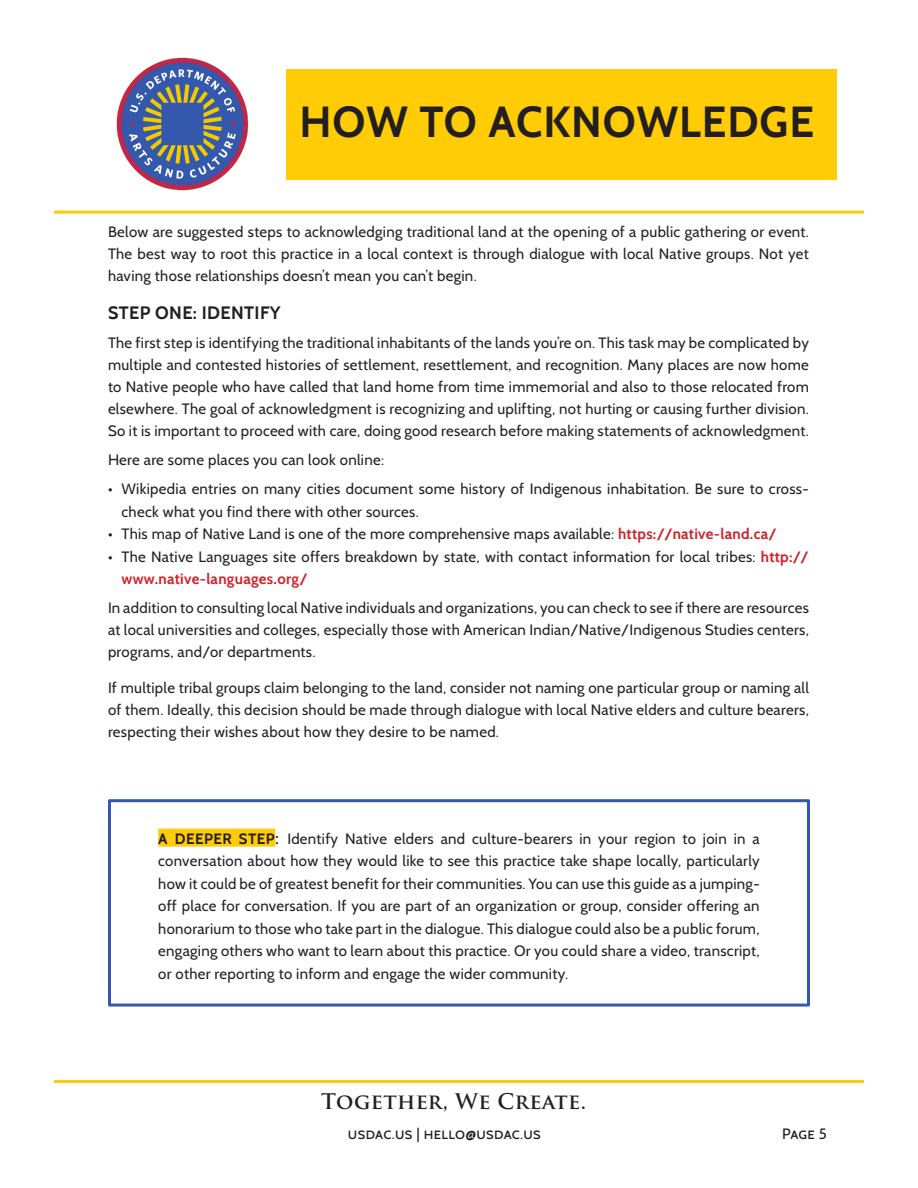
<style>
.page{position:relative;width:918px;height:1188px;background:#fff}
.page>*{position:absolute;margin:0;border:0;box-sizing:border-box;transform-origin:0 0}
.Subhead_1{font:700 43.5px "Cabin";letter-spacing:.02em;color:#231f20}
.t1{font:700 21px "Trajan Pro";letter-spacing:.02em;color:#231f20}
.Subhead_2{font:700 18px "Cabin";letter-spacing:.02em;color:#231f20}
.Quote_outdent{font:15px/22.2px "Cabin";letter-spacing:.02em;color:#231f20;text-align:justify}
.s1{font-weight:700;color:#d1232a}
.s2{font-weight:700}
.s3{font-weight:500;font-size:18px}
</style>
<div class="page">
<hr style="left:54px;top:1080px;width:810px;height:3px;background:#ffcc05">
<div style="left:286px;top:69px;width:551px;height:110px;background:#ffcc05"></div>
<hr style="left:54px;top:211px;width:810px;height:3px;background:#ffcc05">
<img style="left:116px;top:57px;width:133px;height:134px">
<div style="left:158px;top:829px;width:117px;height:18px;background:#ffcc05"></div>
<div style="left:108px;top:799px;width:702px;height:208px;border:3px solid #3458ac"></div>
<p class="Subhead_1" style="left:299px;top:96px;width:516px">HOW TO ACKNOWLEDGE</p>
<p class="Quote_outdent" style="left:108px;top:220px;width:703px">Below are suggested steps to acknowledging traditional land at the opening of a public gathering or event.<br>The best way to root this practice in a local context is through dialogue with local Native groups. Not yet having those relationships doesn’t mean you can’t begin.</p>
<p class="Subhead_2" style="left:108px;top:302px;width:174px">STEP ONE: IDENTIFY</p>
<p class="Quote_outdent" style="left:108px;top:331px;width:702px">The first step is identifying the traditional inhabitants of the lands you’re on. This task may be complicated by multiple and contested histories of settlement, resettlement, and recognition. Many places are now home to Native people who have called that land home from time immemorial and also to those relocated from elsewhere. The goal of acknowledgment is recognizing and uplifting, not hurting or causing further division.<br>So it is important to proceed with care, doing good research before making statements of acknowledgment.</p>
<p class="Quote_outdent" style="left:108px;top:448px;width:278px">Here are some places you can look online:</p>
<p class="Quote_outdent" style="left:122px;top:478px;width:689px;text-indent:-14px">• Wikipedia entries on many cities document some history of Indigenous inhabitation. Be sure to cross&shy;check what you find there with other sources.</p>
<p class="Quote_outdent" style="left:108px;top:523px;width:670px">• This map of Native Land is one of the more comprehensive maps available: <span class="s1">https://native-land.ca/</span></p>
<p class="Quote_outdent" style="left:122px;top:545px;width:689px;text-indent:-14px">• The Native Languages site offers breakdown by state, with contact information for local tribes: <span class="s1">http:// www.native-languages.org/</span></p>
<p class="Quote_outdent" style="left:108px;top:597px;width:702px">In addition to consulting local Native individuals and organizations, you can check to see if there are resources at local universities and colleges, especially those with American Indian/Native/Indigenous Studies centers, programs, and/or departments.</p>
<p class="Quote_outdent" style="left:108px;top:676px;width:702px">If multiple tribal groups claim belonging to the land, consider not naming one particular group or naming all of them. Ideally, this decision should be made through dialogue with local Native elders and culture bearers, respecting their wishes about how they desire to be named.</p>
<p class="Quote_outdent" style="left:158px;top:827px;width:603px"><span class="s2">A DEEPER STEP</span><span class="s3">:</span> Identify Native elders and culture-bearers in your region to join in a conversation about how they would like to see this practice take shape locally, particularly how it could be of greatest benefit for their communities. You can use this guide as a jumping&shy;off place for conversation. If you are part of an organization or group, consider offering an honorarium to those who take part in the dialogue. This dialogue could also be a public forum, engaging others who want to learn about this practice. Or you could share a video, transcript, or other reporting to inform and engage the wider community.</p>
<h2 class="t1" style="left:321px;top:1089px;width:266px">Together, We Create.</h2>
<p class="Quote_outdent" style="left:348px;top:1123px;width:194px">usdac.us | hello@usdac.us</p>
<p class="Quote_outdent" style="left:782px;top:1123px;width:46px">Page 5</p>
</div>
